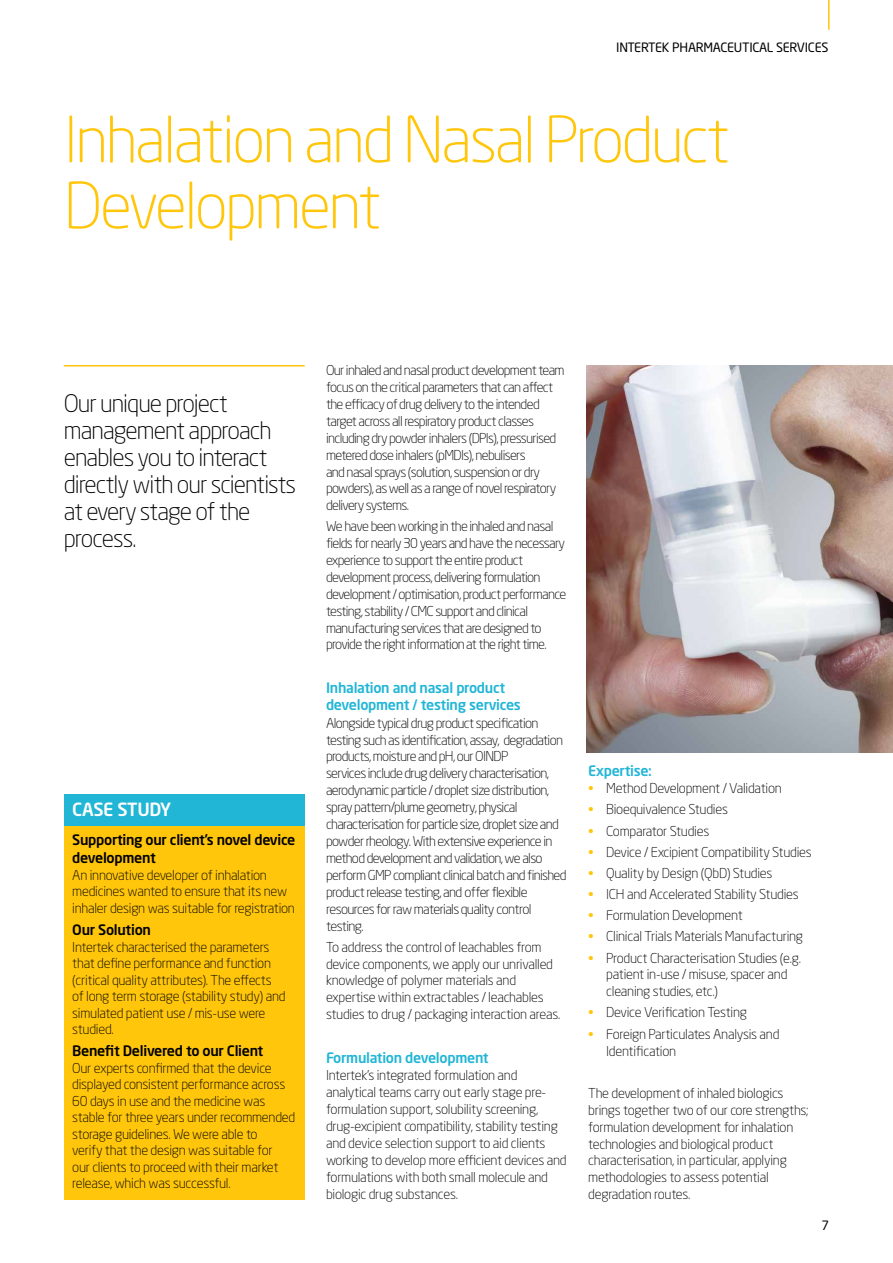
<style>
.page{position:relative;width:893px;height:1263px;background:#fff}
.page>*{position:absolute;margin:0;border:0;box-sizing:border-box;transform-origin:0 0}
.t1{font:300 63px/66px "Neo Sans Std";letter-spacing:-.04em;color:#ffc60b}
.t2{font:300 24px/27px "Neo Sans Std";letter-spacing:-.04em;color:#000}
.t3{font:500 18px "Neo Sans Std";letter-spacing:-.02em;color:#fff}
.t4{font:500 14.25px/17.1px "Neo Sans Std";letter-spacing:-.02em;color:#21b5d6}
.t5{font:500 14.25px/18px "Neo Sans Std";letter-spacing:-.02em;color:#000}
.t6{font:300 13.5px/16.5px "Neo Sans Std";letter-spacing:-.02em;color:#000}
.t7{font:300 13.5px/16.8px "Neo Sans Std";letter-spacing:-.04em;color:#000}
.t8{font:12.75px "Neo Sans Std";letter-spacing:-.02em;color:#000}
.s1{color:#ffc60b}
</style>
<div class="page">
<hr style="left:828px;top:0;width:2px;height:30px;background:#ffc60b">
<img style="left:587px;top:365px;width:306px;height:388px">
<div style="left:64px;top:794px;width:241px;height:405px;background:#ffc60b"></div>
<div style="left:64px;top:794px;width:241px;height:32px;background:#21b5d6"></div>
<hr style="left:64px;top:365px;width:241px;height:1px;background:#ffc60b">
<p class="t8" style="left:616px;top:40px;width:214px">INTERTEK PHARMACEUTICAL SERVICES</p>
<h1 class="t1" style="left:64px;top:106px;width:668px">Inhalation and Nasal Product<br>Development</h1>
<h2 class="t2" style="left:64px;top:389px;width:234px">Our unique project management approach enables you to interact directly with our scientists at every stage of the process.</h2>
<h3 class="t3" style="left:72px;top:798px;width:101px">CASE STUDY</h3>
<p class="t5" style="left:72px;top:831px;width:225px">Supporting our client’s novel device development</p>
<p class="t6" style="left:72px;top:866px;width:224px">An innovative developer of inhalation medicines wanted to ensure that its new inhaler design was suitable for registration</p>
<p class="t5" style="left:72px;top:920px;width:80px">Our Solution</p>
<p class="t6" style="left:72px;top:938px;width:215px">Intertek characterised the parameters that define performance and function (critical quality attributes). The effects of long term storage (stability study) and simulated patient use / mis-use were studied.</p>
<p class="t5" style="left:72px;top:1042px;width:193px">Benefit Delivered to our Client</p>
<p class="t6" style="left:72px;top:1059px;width:225px">Our experts confirmed that the device displayed consistent performance across 60 days in use and the medicine was stable for three years under recommended storage guidelines. We were able to<br>verify that the design was suitable for<br>our clients to proceed with their market release, which was successful.</p>
<p class="t7" style="left:326px;top:362px;width:240px">Our inhaled and nasal product development team focus on the critical parameters that can affect the efficacy of drug delivery to the intended target across all respiratory product classes including dry powder inhalers (DPIs), pressurised metered dose inhalers (pMDIs), nebulisers<br>and nasal sprays (solution, suspension or dry powders), as well as a range of novel respiratory delivery systems.</p>
<p class="t7" style="left:326px;top:518px;width:242px">We have been working in the inhaled and nasal fields for nearly 30 years and have the necessary experience to support the entire product development process, delivering formulation development / optimisation, product performance testing, stability / CMC support and clinical manufacturing services that are designed to provide the right information at the right time.</p>
<p class="t4" style="left:326px;top:679px;width:196px">Inhalation and nasal product development / testing services</p>
<p class="t7" style="left:326px;top:714px;width:242px">Alongside typical drug product specification testing such as identification, assay, degradation products, moisture and pH, our OINDP<br>services include drug delivery characterisation, aerodynamic particle / droplet size distribution, spray pattern/plume geometry, physical characterisation for particle size, droplet size and powder rheology. With extensive experience in method development and validation, we also perform GMP compliant clinical batch and finished product release testing, and offer flexible resources for raw materials quality control testing.</p>
<p class="t6" style="left:326px;top:938px;width:236px">To address the control of leachables from device components, we apply our unrivalled knowledge of polymer materials and expertise within extractables / leachables studies to drug / packaging interaction areas.</p>
<p class="t4" style="left:326px;top:1048px;width:164px">Formulation development</p>
<p class="t6" style="left:326px;top:1066px;width:242px;line-height:17.1px">Intertek’s integrated formulation and analytical teams carry out early stage pre&shy;formulation support, solubility screening, drug-excipient compatibility, stability testing and device selection support to aid clients working to develop more efficient devices and formulations with both small molecule and biologic drug substances.</p>
<p class="t4" style="left:588px;top:762px;width:65px">Expertise:</p>
<p class="t6" style="left:588px;top:780px;width:195px"><span class="s1">•</span> Method Development / Validation</p>
<p class="t6" style="left:588px;top:801px;width:141px"><span class="s1">•</span> Bioequivalence Studies</p>
<p class="t6" style="left:588px;top:822px;width:123px"><span class="s1">•</span> Comparator Studies</p>
<p class="t6" style="left:588px;top:843px;width:225px"><span class="s1">•</span> Device / Excipient Compatibility Studies</p>
<p class="t6" style="left:588px;top:864px;width:186px"><span class="s1">•</span> Quality by Design (QbD) Studies</p>
<p class="t6" style="left:588px;top:886px;width:212px"><span class="s1">•</span> ICH and Accelerated Stability Studies</p>
<p class="t6" style="left:588px;top:907px;width:156px"><span class="s1">•</span> Formulation Development</p>
<p class="t6" style="left:588px;top:928px;width:216px"><span class="s1">•</span> Clinical Trials Materials Manufacturing</p>
<p class="t6" style="left:606px;top:949px;width:196px;line-height:17px;text-indent:-18px"><span class="s1">•</span> Product Characterisation Studies (e.g. patient in-use / misuse, spacer and cleaning studies, etc.)</p>
<p class="t6" style="left:588px;top:1004px;width:160px"><span class="s1">•</span> Device Verification Testing</p>
<p class="t6" style="left:606px;top:1025px;width:175px;line-height:17px;text-indent:-18px"><span class="s1">•</span> Foreign Particulates Analysis and<br>Identification</p>
<p class="t6" style="left:588px;top:1084px;width:222px;line-height:17px">The development of inhaled biologics brings together two of our core strengths; formulation development for inhalation technologies and biological product characterisation, in particular, applying methodologies to assess potential degradation routes.</p>
<p class="t8" style="left:821px;top:1218px;width:9px">7</p>
</div>
